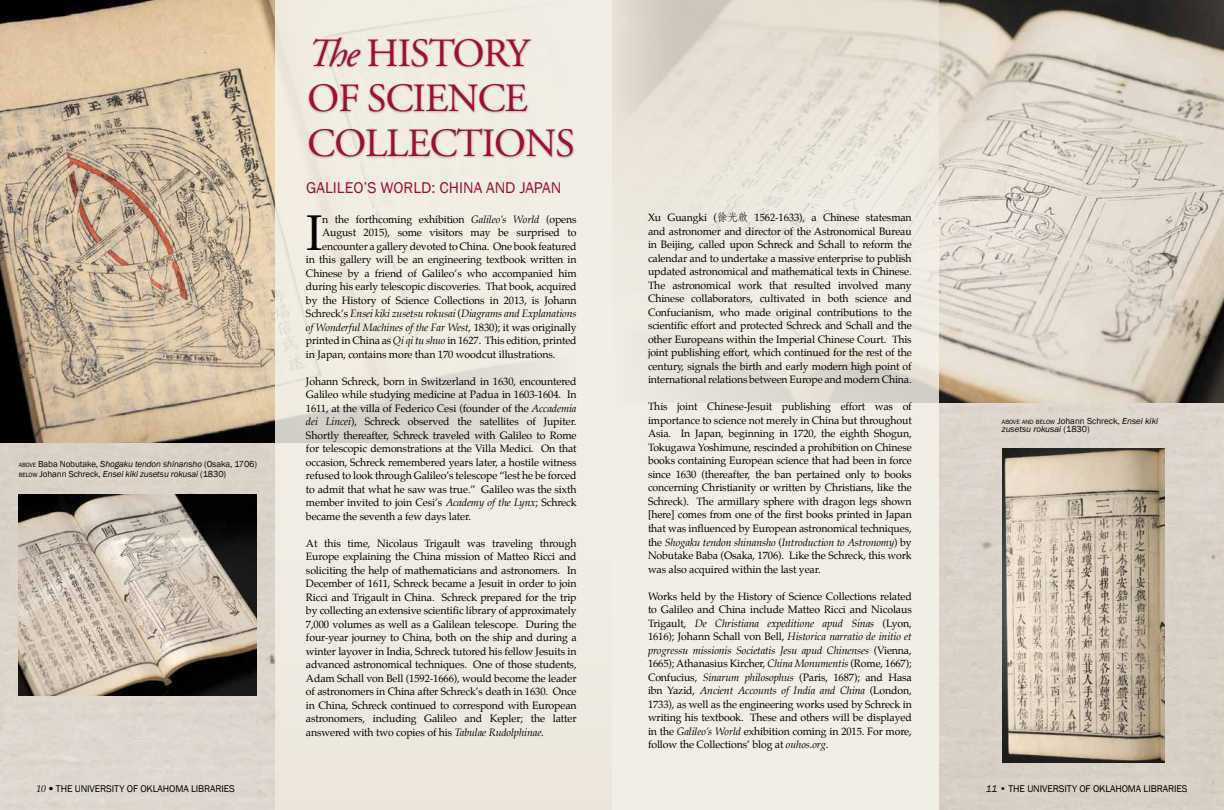
<style>
.page{position:relative;width:1224px;height:810px;background:#fff}
.page>*{position:absolute;margin:0;border:0;box-sizing:border-box;transform-origin:0 0}
.t1{font:49.2px "Palatino";color:#000}
.t2{font:40px/45px "Adobe Garamond Pro";letter-spacing:-.025em;color:#a30c33}
.t3{font:16px "Franklin Gothic";color:#a30c33}
.t4{font:10.5px/13.5px "Palatino";letter-spacing:-.01em;color:#000;text-align:justify}
.t5{font:italic 10.5px "Palatino";letter-spacing:-.01em;color:#000}
.t6{font:10px "Franklin Gothic";letter-spacing:-.01em;color:#000}
.t7{font:9px/10px "Franklin Gothic";letter-spacing:-.01em;color:#000}
.t8{font:italic 9px/8px "Franklin Gothic";color:#000}
.s1{font-size:6.3px}
.s2{font-style:italic}
.s3{font-style:normal}
.s4{font-family:"Adobe Fangsong Std"}
.s5{font-style:normal;font-size:6.3px}
.s6{font-family:"Palatino";font-style:italic}
</style>
<div class="page">
<div style="left:0;top:443px;width:275px;height:367px;background:#ddd5cc"></div>
<img style="left:0;top:0;width:275px;height:443px">
<div style="left:275px;top:0;width:337px;height:810px;background:#f0ece2"></div>
<img style="left:19px;top:495px;width:237px;height:201px">
<div style="left:308px;top:36px;width:268px;height:124px;background:#000;opacity:.3"></div>
<div style="left:939px;top:402px;width:285px;height:408px;background:#dad2c7"></div>
<img style="left:939px;top:0;width:285px;height:402px">
<svg style="left:613px;top:0;width:326px;height:810px;background:#ece8df"></svg>
<img style="left:1002px;top:448px;width:163px;height:315px">
<p class="t7" style="left:19px;top:459px;width:240px"><span class="s1">ABOVE</span> BABA NOBUTAKE, <span class="s2">Shogaku tendon shinansho</span> (OSAKA, 1706)<br><span class="s1">BELOW</span> JOHANN SCHRECK, <span class="s2">Ensei kiki zusetsu rokusai</span> (1830)</p>
<h2 class="t2" style="left:307px;top:33px;width:269px"><span class="s2">The</span> HISTORY<br>OF SCIENCE<br>COLLECTIONS</h2>
<h3 class="t3" style="left:306px;top:178px;width:9px">GALIL</h3>
<h3 class="t3" style="left:345px;top:178px;width:114px">EO’S WORLD: CHINA</h3>
<h3 class="t3" style="left:486px;top:178px;width:11px">AND</h3>
<h3 class="t3" style="left:520px;top:178px;width:16px">JAPAN</h3>
<h1 class="t1" style="left:306px;top:200px;width:18px">I</h1>
<p class="t4" style="left:322px;top:213px;width:256px">n the forthcoming exhibition <span class="s2">Galileo’s World</span> (opens</p>
<p class="t4" style="left:322px;top:227px;width:256px">August 2015), some visitors may be surprised to</p>
<p class="t4" style="left:322px;top:240px;width:256px">encounter a gallery devoted to China. One book featured</p>
<p class="t4" style="left:306px;top:254px;width:272px">in this gallery will be an engineering textbook written in</p>
<p class="t4" style="left:306px;top:267px;width:272px">Chinese by a friend of Galileo’s who accompanied him</p>
<p class="t4" style="left:306px;top:281px;width:272px">during his early telescopic discoveries. That book, acquired</p>
<p class="t4" style="left:306px;top:294px;width:272px">by the History of Science Collections in 2013, is Johann</p>
<p class="t5" style="left:306px;top:307px;width:272px"><span class="s3">Schreck’s</span> Ensei kiki zusetsu rokusai <span class="s3">(</span>Diagrams and Explanations</p>
<p class="t5" style="left:306px;top:321px;width:272px">of Wonderful Machines of the Far West<span class="s3">, 1830); it was originally</span></p>
<p class="t4" style="left:306px;top:335px;width:272px">printed in China as <span class="s2">Qi qi tu shuo</span> in 1627. This edition, printed</p>
<p class="t4" style="left:306px;top:348px;width:251px">in Japan, contains more than 170 woodcut illustrations.</p>
<p class="t4" style="left:306px;top:375px;width:272px">Johann Schreck, born in Switzerland in 1630, encountered Galileo while studying medicine at Padua in 1603-1604. In 1611, at the villa of Federico Cesi (founder of the <span class="s2">Accademia dei Lincei</span>), Schreck observed the satellites of Jupiter.<br>Shortly thereafter, Schreck traveled with Galileo to Rome for telescopic demonstrations at the Villa Medici. On that occasion, Schreck remembered years later, a hostile witness refused to look through Galileo’s telescope “lest he be forced to admit that what he saw was true.” Galileo was the sixth member invited to join Cesi’s <span class="s2">Academy of the Lynx</span>; Schreck became the seventh a few days later.</p>
<p class="t4" style="left:306px;top:537px;width:272px">At this time, Nicolaus Trigault was traveling through Europe explaining the China mission of Matteo Ricci and soliciting the help of mathematicians and astronomers. In December of 1611, Schreck became a Jesuit in order to join Ricci and Trigault in China. Schreck prepared for the trip by collecting an extensive scientific library of approximately 7,000 volumes as well as a Galilean telescope. During the four-year journey to China, both on the ship and during a winter layover in India, Schreck tutored his fellow Jesuits in advanced astronomical techniques. One of those students, Adam Schall von Bell (1592-1666), would become the leader of astronomers in China after Schreck’s death in 1630. Once in China, Schreck continued to correspond with European astronomers, including Galileo and Kepler; the latter answered with two copies of his <span class="s2">Tabulae Rudolphinae</span>.</p>
<p class="t4" style="left:648px;top:212px;width:265px">Xu Guangki (<span class="s4">徐光啟</span> 1562-1633), a Chinese statesman and astronomer and director of the Astronomical Bureau in Beijing, called upon Schreck and Schall to reform the calendar and to undertake a massive enterprise to publish updated astronomical and mathematical texts in Chinese.<br>The astronomical work that resulted involved many Chinese collaborators, cultivated in both science and Confucianism, who made original contributions to the scientific effort and protected Schreck and Schall and the other Europeans within the Imperial Chinese Court. This joint publishing effort, which continued for the rest of the century, signals the birth and early modern high point of international relations between Europe and modern China.</p>
<p class="t4" style="left:648px;top:401px;width:265px">This joint Chinese-Jesuit publishing effort was of importance to science not merely in China but throughout Asia. In Japan, beginning in 1720, the eighth Shogun, Tokugawa Yoshimune, rescinded a prohibition on Chinese books containing European science that had been in force since 1630 (thereafter, the ban pertained only to books concerning Christianity or written by Christians, like the Schreck). The armillary sphere with dragon legs shown [here] comes from one of the first books printed in Japan that was influenced by European astronomical techniques, the <span class="s2">Shogaku tendon shinansho</span> (<span class="s2">Introduction to Astronomy</span>) by Nobutake Baba (Osaka, 1706). Like the Schreck, this work was also acquired within the last year.</p>
<p class="t4" style="left:648px;top:590px;width:265px">Works held by the History of Science Collections related to Galileo and China include Matteo Ricci and Nicolaus Trigault, <span class="s2">De Christiana expeditione apud Sinas</span> (Lyon, 1616); Johann Schall von Bell, <span class="s2">Historica narratio de initio et progressu missionis Societatis Jesu apud Chinenses</span> (Vienna, 1665); Athanasius Kircher, <span class="s2">China Monumentis</span> (Rome, 1667); Confucius, <span class="s2">Sinarum philosophus</span> (Paris, 1687); and Hasa ibn Yazid, <span class="s2">Ancient Accounts of India and China</span> (London, 1733), as well as the engineering works used by Schreck in writing his textbook. These and others will be displayed in the <span class="s2">Galileo’s World</span> exhibition coming in 2015. For more, follow the Collections’ blog at <span class="s2">ouhos.org</span>.</p>
<p class="t8" style="left:1002px;top:418px;width:158px"><span class="s5">ABOVE AND BELOW</span> <span class="s3">JOHANN SCHRECK,</span> Ensei kiki zusetsu rokusai <span class="s3">(1830)</span></p>
<p class="t6" style="left:36px;top:782px;width:70px"><span class="s6">10 •</span> TH E UNIVERSIT</p>
<p class="t6" style="left:119px;top:782px;width:82px">Y OF OKLAHOMA LIBRARI</p>
<p class="t6" style="left:224px;top:782px;width:12px">ES</p>
<p class="t6" style="left:986px;top:782px;width:73px"><span class="s2">11 •</span> TH E UNIVERSIT</p>
<p class="t6" style="left:1072px;top:782px;width:82px">Y OF OKLAHOMA LIBRARI</p>
<p class="t6" style="left:1177px;top:782px;width:12px">ES</p>
</div>
